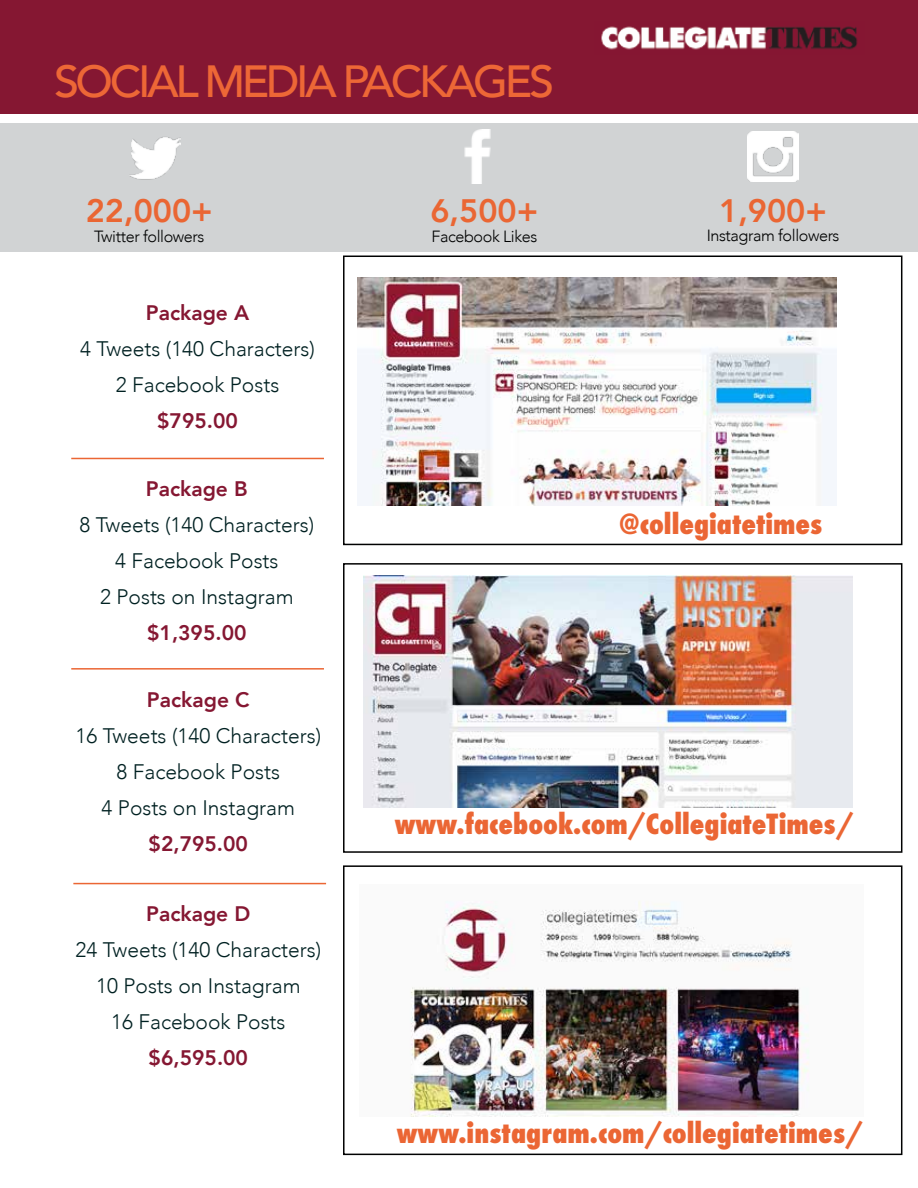
<style>
.page{position:relative;width:918px;height:1188px;background:#fff}
.page>*{position:absolute;margin:0;border:0;box-sizing:border-box;transform-origin:0 0}
.t1{font:500 45px "Avenir";letter-spacing:-.075em;color:#ed6736}
.t2{font:800 32.4px "Avenir";color:#ea6633}
.t3{font:800 condensed 27px "Futura";color:#eb6634}
.t4{font:300 21px/36px "Avenir";color:#002122;text-align:center}
.t5{font:800 21px "Avenir";color:#851732}
.t6{font:300 16.2px "Avenir";letter-spacing:-.025em;color:#000101}
</style>
<div class="page">
<div style="left:343px;top:256px;width:559px;height:289px;border:2px solid #000101"></div>
<div style="left:343px;top:865px;width:559px;height:290px;border:2px solid #000101"></div>
<div style="left:0;top:0;width:918px;height:114px;background:#851732"></div>
<div style="left:0;top:124px;width:918px;height:128px;background:#d1d3d4"></div>
<img style="left:130px;top:137px;width:51px;height:43px">
<img style="left:748px;top:131px;width:50px;height:51px">
<img style="left:464px;top:130px;width:27px;height:53px">
<img style="left:410px;top:901px;width:399px;height:216px">
<img style="left:363px;top:575px;width:489px;height:233px">
<img style="left:358px;top:277px;width:479px;height:228px">
<div style="left:343px;top:563px;width:559px;height:290px;border:2px solid #000101"></div>
<hr style="left:71px;top:458px;width:253px;height:1px;background:#eb6634">
<hr style="left:71px;top:668px;width:253px;height:2px;background:#eb6634">
<hr style="left:73px;top:883px;width:253px;height:1px;background:#eb6634">
<img style="left:601px;top:26px;width:257px;height:24px">
<h1 class="t1" style="left:54px;top:42px;width:502px">SOCIAL MEDIA PACKAGES</h1>
<h2 class="t2" style="left:86px;top:186px;width:129px">22,000+</h2>
<p class="t6" style="left:94px;top:226px;width:112px">Twitter followers</p>
<p class="t5" style="left:146px;top:296px;width:105px">Package A</p>
<p class="t4" style="left:80px;top:331px;width:236px">4 Tweets (140 Characters)<br>2 Facebook Posts</p>
<p class="t5" style="left:157px;top:404px;width:82px">$795.00</p>
<p class="t5" style="left:146px;top:472px;width:103px">Package B</p>
<p class="t4" style="left:80px;top:506px;width:236px">8 Tweets (140 Characters)<br>4 Facebook Posts<br>2 Posts on Instagram</p>
<p class="t5" style="left:147px;top:616px;width:101px">$1,395.00</p>
<h2 class="t2" style="left:430px;top:186px;width:109px">6,500+</h2>
<p class="t6" style="left:432px;top:226px;width:107px">Facebook Likes</p>
<h2 class="t2" style="left:719px;top:185px;width:109px">1,900+</h2>
<p class="t6" style="left:707px;top:226px;width:134px">Instagram followers</p>
<p class="t3" style="left:619px;top:505px;width:205px">@collegiatetimes</p>
<p class="t5" style="left:147px;top:683px;width:104px">Package C</p>
<p class="t4" style="left:76px;top:718px;width:247px">16 Tweets (140 Characters)<br>8 Facebook Posts<br>4 Posts on Instagram</p>
<p class="t5" style="left:149px;top:827px;width:101px">$2,795.00</p>
<p class="t5" style="left:146px;top:897px;width:106px">Package D</p>
<p class="t4" style="left:76px;top:932px;width:247px">24 Tweets (140 Characters)<br>10 Posts on Instagram<br>16 Facebook Posts</p>
<p class="t5" style="left:149px;top:1041px;width:101px">$6,595.00</p>
<p class="t3" style="left:395px;top:806px;width:460px">www.facebook.com/CollegiateTimes/</p>
<p class="t3" style="left:397px;top:1115px;width:468px">www.instagram.com/collegiatetimes/</p>
</div>
